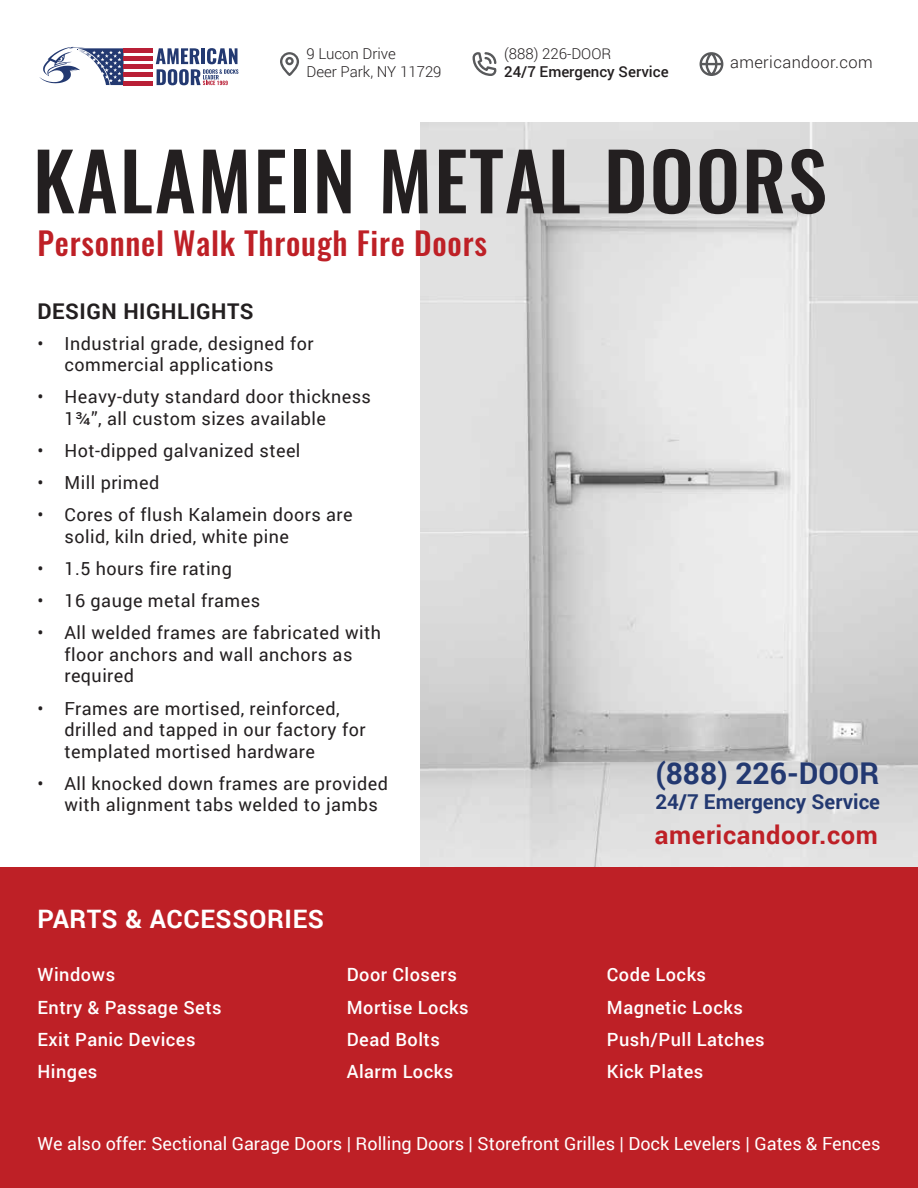
<style>
.page{position:relative;width:918px;height:1188px;background:#fff}
.page>*{position:absolute;margin:0;border:0;box-sizing:border-box;transform-origin:0 0}
.t1{font:500 78.6px "Oswald";letter-spacing:.025em;color:#231f20}
.t2{font:500 31.5px "Oswald";letter-spacing:.025em;color:#be2026}
.t3{font:700 30px "Roboto";color:#233971}
.t4{font:700 25.5px "Roboto";letter-spacing:.025em;color:#fff}
.t5{font:700 25.5px "Roboto";letter-spacing:.025em;color:#be2026}
.t6{font:700 21.75px "Roboto";letter-spacing:.025em;color:#231f20}
.t7{font:700 20.55px "Roboto";color:#233971}
.t8{font:500 18.15px/32.5px "Roboto";letter-spacing:.025em;color:#fff}
.t9{font:18px/21.6px "Roboto";letter-spacing:.025em;color:#231f20}
.t10{font:18px "Roboto";color:#fff}
.t11{font:300 16.5px "Roboto";letter-spacing:.025em;color:#231f20}
.t12{font:300 15px/18px "Roboto";color:#231f20}
.t13{font:500 15px "Roboto";color:#231f20}
</style>
<div class="page">
<svg style="left:280px;top:52px;width:19px;height:24px"></svg>
<svg style="left:472px;top:56px;width:25px;height:16px"></svg>
<svg style="left:473px;top:52px;width:23px;height:24px"></svg>
<svg style="left:699px;top:61px;width:25px;height:6px"></svg>
<svg style="left:700px;top:52px;width:23px;height:24px"></svg>
<img style="left:421px;top:123px;width:497px;height:745px">
<div style="left:0;top:868px;width:918px;height:320px;background:#be2026"></div>
<svg style="left:39px;top:47px;width:85px;height:38px"></svg>
<hr style="left:124px;top:48px;width:29px;height:4px;background:#b91f36">
<hr style="left:124px;top:57px;width:29px;height:4px;background:#b91f36">
<hr style="left:124px;top:65px;width:29px;height:4px;background:#b91f36">
<hr style="left:124px;top:73px;width:29px;height:4px;background:#b91f36">
<hr style="left:124px;top:81px;width:29px;height:4px;background:#b91f36">
<svg style="left:156px;top:48px;width:82px;height:37px"></svg>
<p class="t12" style="left:307px;top:45px;width:137px">9 Lucon Drive<br>Deer Park, NY 11729</p>
<p class="t12" style="left:504px;top:45px;width:109px">(888) 226-DOOR</p>
<p class="t13" style="left:504px;top:62px;width:166px">24/7 Emergency Service</p>
<p class="t11" style="left:730px;top:51px;width:144px">americandoor.com</p>
<h1 class="t1" style="left:33px;top:140px;width:796px">KALAMEIN METAL DOORS</h1>
<h2 class="t2" style="left:38px;top:227px;width:451px">Personnel Walk Through Fire Doors</h2>
<p class="t6" style="left:38px;top:296px;width:218px">DESIGN HIGHLIGHTS</p>
<p class="t9" style="left:65px;top:332px;width:251px;text-indent:-27px">• Industrial grade, designed for commercial applications</p>
<p class="t9" style="left:65px;top:386px;width:308px;text-indent:-27px">• Heavy-duty standard door thickness<br>1¾”, all custom sizes available</p>
<p class="t9" style="left:38px;top:439px;width:264px">• Hot-dipped galvanized steel</p>
<p class="t9" style="left:38px;top:471px;width:123px">• Mill primed</p>
<p class="t9" style="left:65px;top:503px;width:289px;text-indent:-27px">• Cores of flush Kalamein doors are solid, kiln dried, white pine</p>
<p class="t9" style="left:38px;top:557px;width:196px">• 1.5 hours fire rating</p>
<p class="t9" style="left:38px;top:589px;width:224px">• 16 gauge metal frames</p>
<p class="t9" style="left:65px;top:621px;width:318px;text-indent:-27px">• All welded frames are fabricated with floor anchors and wall anchors as required</p>
<p class="t9" style="left:65px;top:697px;width:302px;text-indent:-27px">• Frames are mortised, reinforced, drilled and tapped in our factory for templated mortised hardware</p>
<p class="t9" style="left:65px;top:772px;width:325px;text-indent:-27px">• All knocked down frames are provided with alignment tabs welded to jambs</p>
<h3 class="t3" style="left:655px;top:752px;width:225px">(888) 226-DOOR</h3>
<p class="t7" style="left:655px;top:787px;width:226px">24/7 Emergency Service</p>
<h3 class="t5" style="left:655px;top:817px;width:225px">americandoor.com</h3>
<h3 class="t4" style="left:38px;top:901px;width:288px">PARTS &amp; ACCESSORIES</h3>
<p class="t8" style="left:38px;top:958px;width:186px">Windows<br>Entry &amp; Passage Sets<br>Exit Panic Devices<br>Hinges</p>
<p class="t8" style="left:347px;top:958px;width:123px">Door Closers<br>Mortise Locks<br>Dead Bolts<br>Alarm Locks</p>
<p class="t8" style="left:607px;top:958px;width:159px">Code Locks<br>Magnetic Locks<br>Push/Pull Latches<br>Kick Plates</p>
<p class="t10" style="left:38px;top:1131px;width:844px">We also offer: Sectional Garage Doors | Rolling Doors | Storefront Grilles | Dock Levelers | Gates &amp; Fences</p>
</div>
